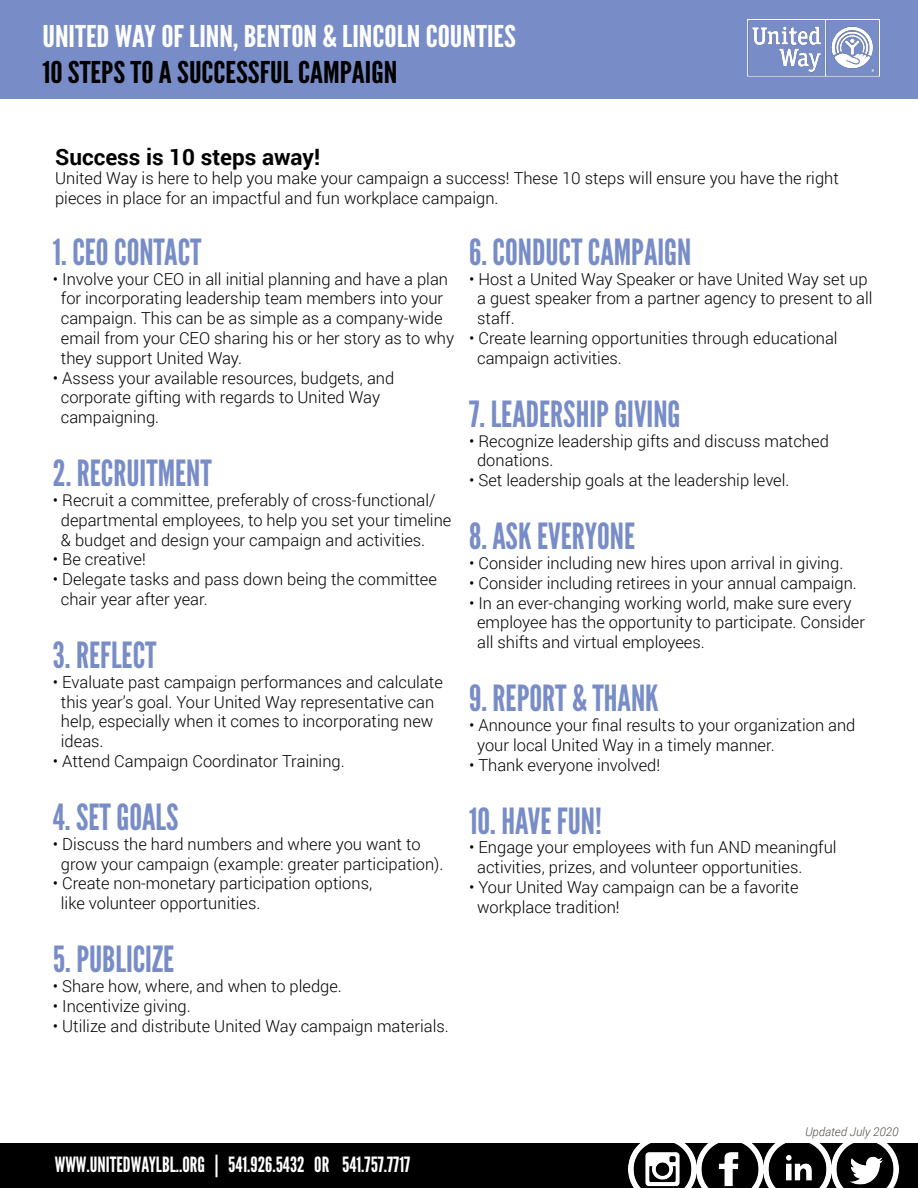
<style>
.page{position:relative;width:918px;height:1188px;background:#fff}
.page>*{position:absolute;margin:0;border:0;box-sizing:border-box;transform-origin:0 0}
.t1{font:36px "League Gothic";color:#788dc7}
.t2{font:30px "League Gothic";color:#fff;scale:1.15 1}
.t3{font:30px "League Gothic";color:#000;scale:1.15 1}
.t4{font:700 22.5px "Roboto";color:#000}
.t5{font:21px "League Gothic";color:#fff}
.t6{font:300 16.5px/19.8px "Roboto";color:#000}
.t7{font:italic 300 12px "Roboto";color:#524a47}
</style>
<div class="page">
<div style="left:0;top:1144px;width:918px;height:44px;background:#000"></div>
<img style="left:629px;top:1143px;width:270px;height:45px">
<div style="left:0;top:0;width:918px;height:99px;background:#788dc7"></div>
<img style="left:748px;top:20px;width:131px;height:57px">
<p class="t2" style="left:42px;top:18px;width:413px">UNITED WAY OF LINN, BENTON &amp; LINCOLN COUNTIES</p>
<p class="t3" style="left:42px;top:54px;width:310px">10 STEPS TO A SUCCESSFUL CAMPAIGN</p>
<p class="t4" style="left:55px;top:141px;width:267px">Success is 10 steps away!</p>
<p class="t6" style="left:55px;top:168px;width:785px">United Way is here to help you make your campaign a success! These 10 steps will ensure you have the right pieces in place for an impactful and fun workplace campaign.</p>
<p class="t1" style="left:53px;top:230px;width:150px">1. CEO CONTACT</p>
<p class="t6" style="left:53px;top:268px;width:397px">• Involve your CEO in all initial planning and have a plan</p>
<p class="t6" style="left:61px;top:288px;width:384px">for incorporating leadership team members into your</p>
<p class="t6" style="left:61px;top:308px;width:383px">campaign. This can be as simple as a company-wide</p>
<p class="t6" style="left:61px;top:328px;width:395px">email from your CEO sharing his or her story as to why</p>
<p class="t6" style="left:61px;top:347px;width:183px">they support United Way.</p>
<p class="t6" style="left:53px;top:367px;width:343px">• Assess your available resources, budgets, and</p>
<p class="t6" style="left:61px;top:387px;width:321px">corporate gifting with regards to United Way</p>
<p class="t6" style="left:61px;top:407px;width:100px">campaigning.</p>
<p class="t1" style="left:53px;top:452px;width:160px">2. RECRUITMENT</p>
<p class="t6" style="left:53px;top:490px;width:384px">• Recruit a committee, preferably of cross-functional/</p>
<p class="t6" style="left:61px;top:509px;width:392px">departmental employees, to help you set your timeline</p>
<p class="t6" style="left:61px;top:529px;width:366px">&amp; budget and design your campaign and activities.</p>
<p class="t6" style="left:53px;top:549px;width:94px">• Be creative!</p>
<p class="t6" style="left:53px;top:569px;width:386px">• Delegate tasks and pass down being the committee</p>
<p class="t6" style="left:61px;top:589px;width:148px">chair year after year.</p>
<p class="t1" style="left:53px;top:634px;width:105px">3. REFLECT</p>
<p class="t6" style="left:53px;top:671px;width:391px">• Evaluate past campaign performances and calculate</p>
<p class="t6" style="left:61px;top:691px;width:375px">this year’s goal. Your United Way representative can</p>
<p class="t6" style="left:61px;top:711px;width:374px">help, especially when it comes to incorporating new</p>
<p class="t6" style="left:61px;top:731px;width:44px">ideas.</p>
<p class="t6" style="left:53px;top:751px;width:293px">• Attend Campaign Coordinator Training.</p>
<p class="t1" style="left:53px;top:796px;width:127px">4. SET GOALS</p>
<p class="t6" style="left:53px;top:833px;width:369px">• Discuss the hard numbers and where you want to</p>
<p class="t6" style="left:61px;top:853px;width:384px">grow your campaign (example: greater participation).</p>
<p class="t6" style="left:53px;top:873px;width:321px">• Create non-monetary participation options,</p>
<p class="t6" style="left:61px;top:893px;width:201px">like volunteer opportunities.</p>
<p class="t1" style="left:53px;top:938px;width:123px">5. PUBLICIZE</p>
<p class="t6" style="left:53px;top:976px;width:291px">• Share how, where, and when to pledge.</p>
<p class="t6" style="left:53px;top:995px;width:139px">• Incentivize giving.</p>
<p class="t6" style="left:53px;top:1015px;width:397px">• Utilize and distribute United Way campaign materials.</p>
<p class="t1" style="left:469px;top:230px;width:224px">6. CONDUCT CAMPAIGN</p>
<p class="t6" style="left:469px;top:268px;width:400px">• Host a United Way Speaker or have United Way set up</p>
<p class="t6" style="left:477px;top:288px;width:397px">a guest speaker from a partner agency to present to all</p>
<p class="t6" style="left:477px;top:308px;width:39px">staff.</p>
<p class="t6" style="left:469px;top:328px;width:370px">• Create learning opportunities through educational</p>
<p class="t6" style="left:477px;top:347px;width:146px">campaign activities.</p>
<p class="t1" style="left:469px;top:392px;width:213px">7. LEADERSHIP GIVING</p>
<p class="t6" style="left:469px;top:430px;width:361px">• Recognize leadership gifts and discuss matched</p>
<p class="t6" style="left:477px;top:450px;width:78px">donations.</p>
<p class="t6" style="left:469px;top:470px;width:322px">• Set leadership goals at the leadership level.</p>
<p class="t1" style="left:469px;top:515px;width:167px">8. ASK EVERYONE</p>
<p class="t6" style="left:469px;top:553px;width:376px">• Consider including new hires upon arrival in giving.</p>
<p class="t6" style="left:469px;top:572px;width:389px">• Consider including retirees in your annual campaign.</p>
<p class="t6" style="left:469px;top:592px;width:384px">• In an ever-changing working world, make sure every</p>
<p class="t6" style="left:477px;top:612px;width:389px">employee has the opportunity to participate. Consider</p>
<p class="t6" style="left:477px;top:632px;width:229px">all shifts and virtual employees.</p>
<p class="t1" style="left:469px;top:677px;width:191px">9. REPORT &amp; THANK</p>
<p class="t6" style="left:469px;top:715px;width:388px">• Announce your final results to your organization and</p>
<p class="t6" style="left:477px;top:734px;width:299px">your local United Way in a timely manner.</p>
<p class="t6" style="left:469px;top:754px;width:193px">• Thank everyone involved!</p>
<p class="t1" style="left:469px;top:799px;width:134px">10. HAVE FUN!</p>
<p class="t6" style="left:469px;top:837px;width:369px">• Engage your employees with fun AND meaningful</p>
<p class="t6" style="left:477px;top:857px;width:327px">activities, prizes, and volunteer opportunities.</p>
<p class="t6" style="left:469px;top:877px;width:331px">• Your United Way campaign can be a favorite</p>
<p class="t6" style="left:477px;top:896px;width:144px">workplace tradition!</p>
<p class="t5" style="left:55px;top:1152px;width:357px">WWW.UNITEDWAYLBL..ORG | 541.926.5432 OR 541.757.7717</p>
<p class="t7" style="left:805px;top:1123px;width:95px">Updated July 2020</p>
</div>
